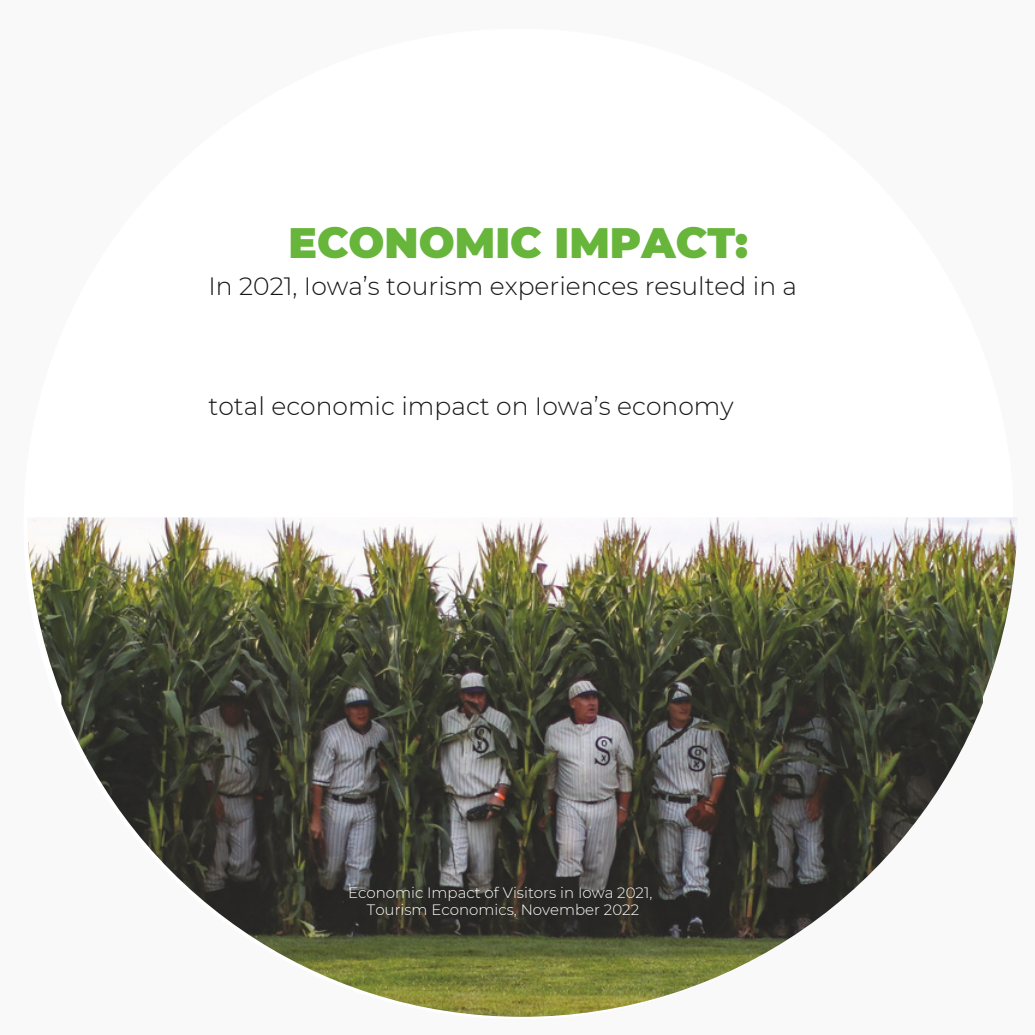
<style>
.page{position:relative;width:1035px;height:1035px;background:#f9f9fa}
.page>*{position:absolute;margin:0;border:0;box-sizing:border-box;transform-origin:0 0}
.t1{font:900 42.5px "Montserrat";color:#67b53b}
.t2{font:300 25px "Montserrat";color:#171615}
.t3{font:300 15px/17px "Montserrat";color:#fff;text-align:center}
.t4{font:300 8.75px "Montserrat";color:#fff}
</style>
<div class="page">
<div style="left:23px;top:29px;width:990px;height:990px;background:#fff;border-radius:50%"></div>
<img style="left:28px;top:517px;width:989px;height:499px">
<h1 class="t1" style="left:288px;top:217px;width:461px">ECONOMIC IMPACT:</h1>
<p class="t2" style="left:209px;top:271px;width:590px">In 2021, Iowa’s tourism experiences resulted in a</p>
<p class="t2" style="left:209px;top:391px;width:527px">total economic impact on Iowa’s economy</p>
<p class="t4" style="left:348px;top:882px;width:5px">1</p>
<p class="t3" style="left:348px;top:884px;width:306px">Economic Impact of Visitors in Iowa 2021,<br>Tourism Economics, November 2022</p>
</div>
